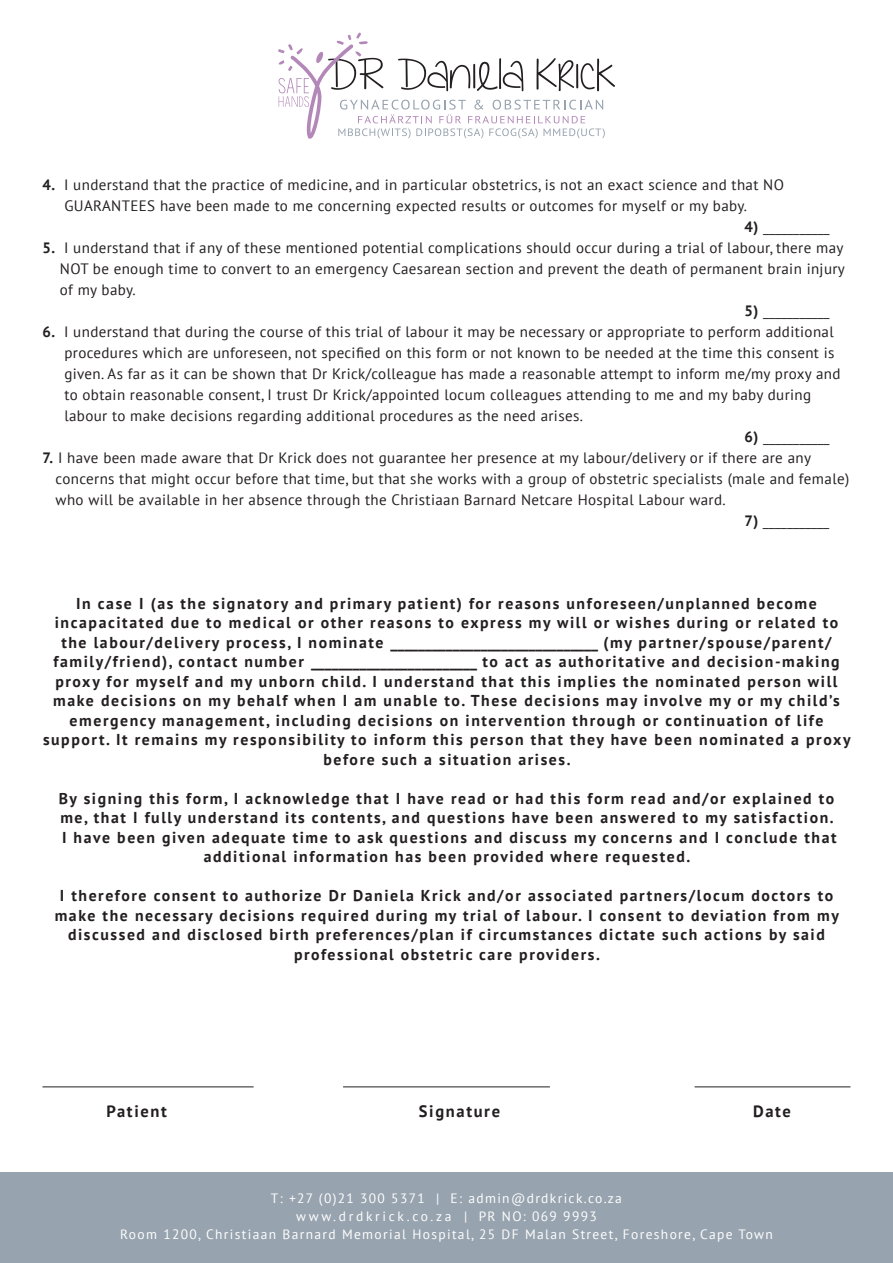
<style>
.page{position:relative;width:893px;height:1263px;background:#fff}
.page>*{position:absolute;margin:0;border:0;box-sizing:border-box;transform-origin:0 0}
.t1{font:700 16.5px "PT Sans";letter-spacing:.1em;color:#231f20}
.t2{font:700 15.75px/19.5px "PT Sans";letter-spacing:.1em;color:#231f20;text-align:center}
.t3{font:15px/21px "PT Sans";letter-spacing:.025em;color:#231f20}
.t4{font:13.5px/18px "PT Sans";letter-spacing:.1em;color:#fff;text-align:center}
.s1{font-weight:700}
</style>
<div class="page">
<div style="left:0;top:1172px;width:893px;height:91px;background:#97a3ae"></div>
<svg style="left:278px;top:32px;width:337px;height:107px"></svg>
<hr style="left:42px;top:1086px;width:212px;height:1px;background:#231f20">
<hr style="left:343px;top:1086px;width:207px;height:1px;background:#231f20">
<hr style="left:695px;top:1086px;width:155px;height:1px;background:#231f20">
<p class="t3" style="left:64px;top:174px;width:721px;text-indent:-22px"><span class="s1">4.</span> I understand that the practice of medicine, and in particular obstetrics, is not an exact science and that NO<br>GUARANTEES have been made to me concerning expected results or outcomes for myself or my baby.</p>
<p class="t3" style="left:744px;top:216px;width:87px"><span class="s1">4)</span> ___________</p>
<p class="t3" style="left:60px;top:237px;width:786px;text-align:justify;text-indent:-18px"><span class="s1">5.</span> I understand that if any of these mentioned potential complications should occur during a trial of labour, there may NOT be enough time to convert to an emergency Caesarean section and prevent the death of permanent brain injury of my baby.</p>
<p class="t3" style="left:744px;top:300px;width:87px"><span class="s1">5)</span> ___________</p>
<p class="t3" style="left:64px;top:321px;width:778px;text-indent:-22px"><span class="s1">6.</span> I understand that during the course of this trial of labour it may be necessary or appropriate to perform additional procedures which are unforeseen, not specified on this form or not known to be needed at the time this consent is given. As far as it can be shown that Dr Krick/colleague has made a reasonable attempt to inform me/my proxy and to obtain reasonable consent, I trust Dr Krick/appointed locum colleagues attending to me and my baby during labour to make decisions regarding additional procedures as the need arises.</p>
<p class="t3" style="left:744px;top:426px;width:87px"><span class="s1">6)</span> ___________</p>
<p class="t3" style="left:56px;top:447px;width:795px;text-indent:-13px"><span class="s1">7.</span> I have been made aware that Dr Krick does not guarantee her presence at my labour/delivery or if there are any concerns that might occur before that time, but that she works with a group of obstetric specialists (male and female) who will be available in her absence through the Christiaan Barnard Netcare Hospital Labour ward.</p>
<p class="t3" style="left:744px;top:510px;width:86px"><span class="s1">7)</span> ___________</p>
<p class="t2" style="left:43px;top:593px;width:809px">In case I (as the signatory and primary patient) for reasons unforeseen/unplanned become incapacitated due to medical or other reasons to express my will or wishes during or related to the labour/delivery process, I nominate ______________________________ (my partner/spouse/parent/ family/friend), contact number ________________________ to act as authoritative and decision-making proxy for myself and my unborn child. I understand that this implies the nominated person will make decisions on my behalf when I am unable to. These decisions may involve my or my child’s emergency management, including decisions on intervention through or continuation of life support. It remains my responsibility to inform this person that they have been nominated a proxy before such a situation arises.</p>
<p class="t2" style="left:59px;top:788px;width:779px">By signing this form, I acknowledge that I have read or had this form read and/or explained to me, that I fully understand its contents, and questions have been answered to my satisfaction.<br>I have been given adequate time to ask questions and discuss my concerns and I conclude that additional information has been provided where requested.</p>
<p class="t2" style="left:55px;top:885px;width:786px">I therefore consent to authorize Dr Daniela Krick and/or associated partners/locum doctors to make the necessary decisions required during my trial of labour. I consent to deviation from my discussed and disclosed birth preferences/plan if circumstances dictate such actions by said professional obstetric care providers.</p>
<p class="t1" style="left:107px;top:1100px;width:62px">Patient</p>
<p class="t1" style="left:419px;top:1100px;width:83px">Signature</p>
<p class="t1" style="left:753px;top:1100px;width:39px">Date</p>
<p class="t4" style="left:120px;top:1189px;width:654px">T: +27 (0)21 300 5371 | E: admin@drdkrick.co.za<br>www.drdkrick.co.za | PR NO: 069 9993<br>Room 1200, Christiaan Barnard Memorial Hospital, 25 DF Malan Street, Foreshore, Cape Town</p>
</div>
